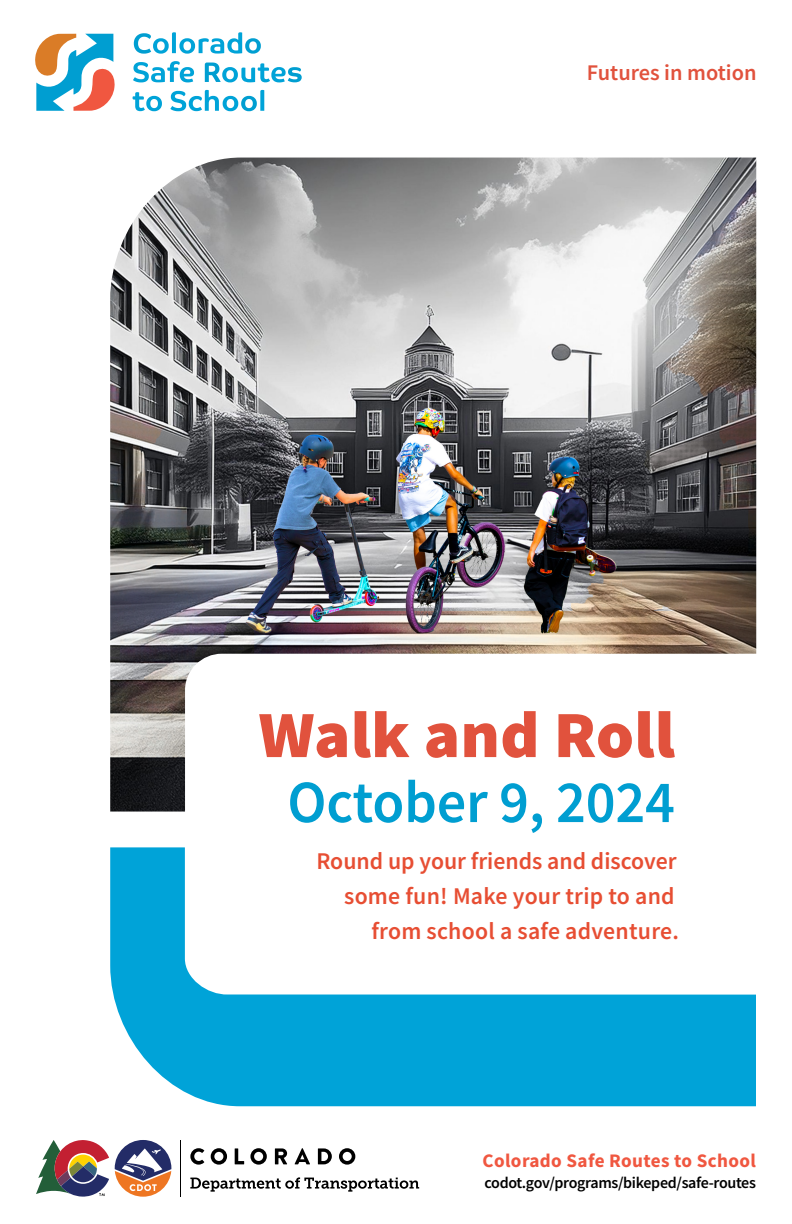
<style>
.page{position:relative;width:792px;height:1224px;background:#fff}
.page>*{position:absolute;margin:0;border:0;box-sizing:border-box;transform-origin:0 0}
.t1{font:900 66px "Mada";letter-spacing:.005em;color:#e1523d}
.t2{font:600 60px "Mada";letter-spacing:-.005em;color:#009ed1}
.t3{font:600 24px/35px "Mada";letter-spacing:.005em;color:#e74e33;text-align:right}
.t4{font:600 22.4px "Mada";color:#e1523d}
.t5{font:700 19.1px "Mada";letter-spacing:.02em;color:#f05740}
.t6{font:600 16px "Mada";letter-spacing:-.02em;color:#000}
</style>
<div class="page">
<svg style="left:190px;top:1148px;width:14px;height:17px"></svg>
<svg style="left:211px;top:1148px;width:16px;height:17px"></svg>
<svg style="left:235px;top:1148px;width:9px;height:16px"></svg>
<svg style="left:250px;top:1148px;width:17px;height:17px"></svg>
<svg style="left:275px;top:1148px;width:12px;height:16px"></svg>
<svg style="left:318px;top:1148px;width:14px;height:16px"></svg>
<svg style="left:339px;top:1148px;width:16px;height:17px"></svg>
<svg style="left:295px;top:1148px;width:15px;height:16px"></svg>
<hr style="left:180px;top:1140px;width:1px;height:57px;background:#000">
<svg style="left:190px;top:1177px;width:229px;height:15px"></svg>
<svg style="left:36px;top:1140px;width:73px;height:57px"></svg>
<svg style="left:115px;top:1140px;width:56px;height:57px"></svg>
<svg style="left:110px;top:847px;width:646px;height:259px"></svg>
<svg style="left:35px;top:34px;width:80px;height:77px"></svg>
<svg style="left:133px;top:61px;width:61px;height:21px"></svg>
<svg style="left:133px;top:92px;width:29px;height:19px"></svg>
<svg style="left:205px;top:63px;width:97px;height:19px"></svg>
<svg style="left:170px;top:90px;width:94px;height:21px"></svg>
<svg style="left:134px;top:32px;width:127px;height:22px"></svg>
<img style="left:110px;top:158px;width:646px;height:654px">
<p class="t4" style="left:587px;top:61px;width:171px">Futures in motion</p>
<h1 class="t1" style="left:259px;top:696px;width:418px">Walk and Roll</h1>
<h1 class="t2" style="left:287px;top:769px;width:389px">October 9, 2024</h1>
<h2 class="t3" style="left:316px;top:845px;width:364px">Round up your friends and discover some fun! Make your trip to and from school a safe adventure.</h2>
<p class="t5" style="left:483px;top:1150px;width:275px">Colorado Safe Routes to School</p>
<p class="t6" style="left:485px;top:1174px;width:273px">codot.gov/programs/bikeped/safe-routes</p>
</div>
